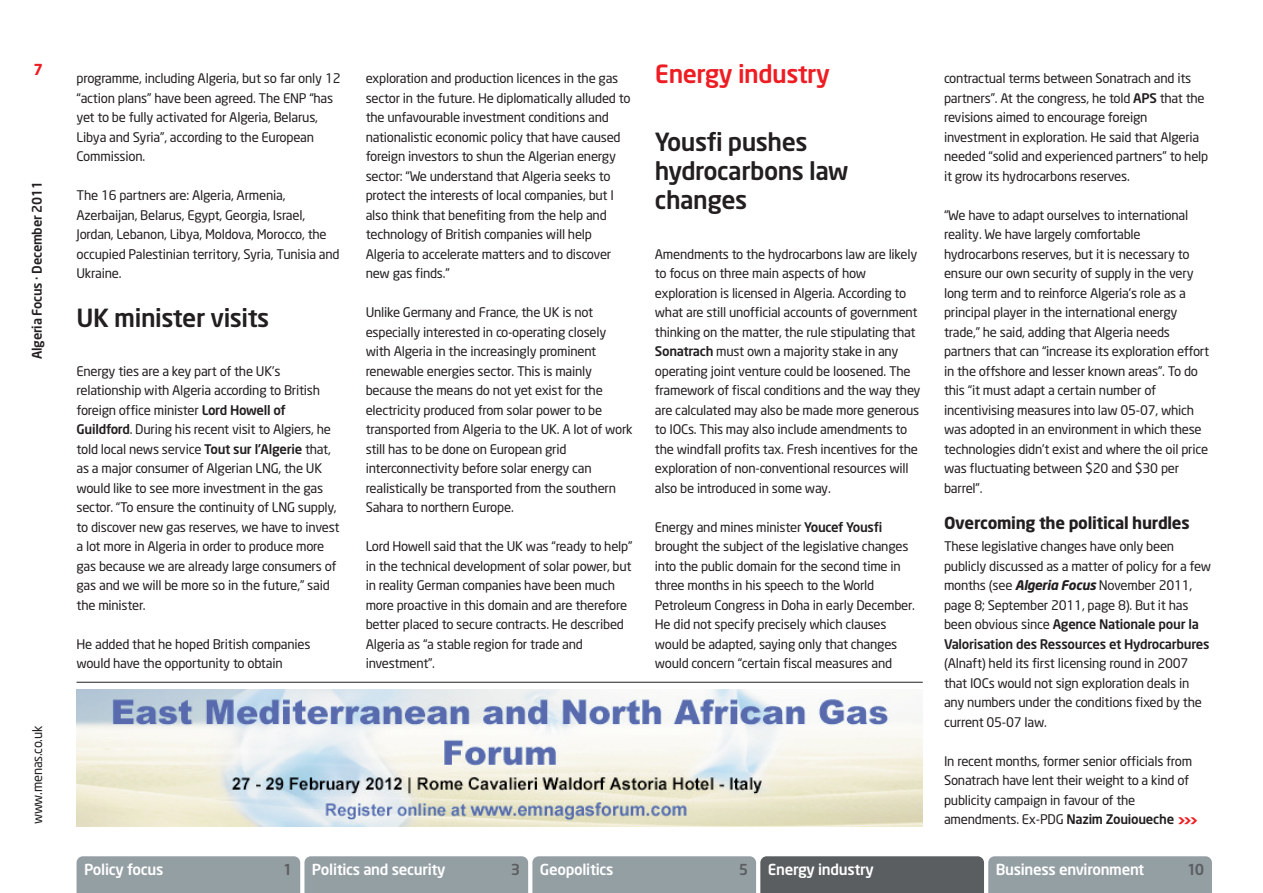
<style>
.page{position:relative;width:1263px;height:893px;background:#fff}
.page>*{position:absolute;margin:0;border:0;box-sizing:border-box;transform-origin:0 0}
.t1{font:500 24.75px/29.2px "Neo Sans";letter-spacing:-.02em;color:#231f20}
.t2{font:500 24.75px "Neo Sans";letter-spacing:-.02em;color:#ee1d23}
.t3{font:700 16.5px "Neo Sans";letter-spacing:-.02em;color:#231f20}
.t4{font:500 15px "Neo Sans";letter-spacing:-.02em;color:#fff}
.t5{font:500 15px "Neo Sans";color:#5b5e61}
.t6{font:700 15px "Neo Sans";color:#ee1d23}
.t7{font:13.2px/19.5px "Neo Sans";letter-spacing:-.02em;color:#231f20}
.t8{font:500 13.2px "Neo Sans";letter-spacing:-.02em;color:#231f20}
.s1{font-weight:500}
.s2{font-weight:700;font-style:italic}
.s3{font-weight:900;font-size:13.5px;color:#ee1d23}
</style>
<div class="page">
<svg style="left:77px;top:856px;width:1135px;height:37px;background:#8b9499"></svg>
<svg style="left:77px;top:681px;width:846px;height:146px"></svg>
<img style="left:77px;top:690px;width:846px;height:136px">
<hr style="left:77px;top:682px;width:846px;height:1px;background:#231f20">
<p class="t6" style="left:33px;top:64px;width:11px">7</p>
<p class="t8" style="left:32px;top:359px;width:180px;rotate:-90deg">Algeria Focus · December 2011</p>
<p class="t7" style="left:29px;top:824px;width:100px;rotate:-90deg">www.menas.co.uk</p>
<p class="t7" style="left:77px;top:70px;width:266px">programme, including Algeria, but so far only 12 “action plans” have been agreed. The ENP “has yet to be fully activated for Algeria, Belarus, Libya and Syria”, according to the European Commission.</p>
<p class="t7" style="left:77px;top:187px;width:265px">The 16 partners are: Algeria, Armenia, Azerbaijan, Belarus, Egypt, Georgia, Israel, Jordan, Lebanon, Libya, Moldova, Morocco, the occupied Palestinian territory, Syria, Tunisia and Ukraine.</p>
<h1 class="t1" style="left:77px;top:305px;width:194px">UK minister visits</h1>
<p class="t7" style="left:77px;top:362px;width:264px">Energy ties are a key part of the UK’s relationship with Algeria according to British foreign office minister <span class="s1">Lord Howell of Guildford</span>. During his recent visit to Algiers, he told local news service <span class="s1">Tout sur l’Algerie</span> that, as a major consumer of Algerian LNG, the UK would like to see more investment in the gas sector. “To ensure the continuity of LNG supply, to discover new gas reserves, we have to invest a lot more in Algeria in order to produce more gas because we are already large consumers of gas and we will be more so in the future,” said the minister.</p>
<p class="t7" style="left:77px;top:635px;width:236px">He added that he hoped British companies would have the opportunity to obtain</p>
<p class="t7" style="left:366px;top:70px;width:266px">exploration and production licences in the gas sector in the future. He diplomatically alluded to the unfavourable investment conditions and nationalistic economic policy that have caused foreign investors to shun the Algerian energy sector: “We understand that Algeria seeks to protect the interests of local companies, but I also think that benefiting from the help and technology of British companies will help Algeria to accelerate matters and to discover new gas finds.”</p>
<p class="t7" style="left:366px;top:304px;width:269px">Unlike Germany and France, the UK is not especially interested in co-operating closely with Algeria in the increasingly prominent renewable energies sector. This is mainly because the means do not yet exist for the electricity produced from solar power to be transported from Algeria to the UK. A lot of work still has to be done on European grid interconnectivity before solar energy can realistically be transported from the southern Sahara to northern Europe.</p>
<p class="t7" style="left:366px;top:538px;width:268px">Lord Howell said that the UK was “ready to help” in the technical development of solar power, but in reality German companies have been much more proactive in this domain and are therefore better placed to secure contracts. He described Algeria as “a stable region for trade and investment”.</p>
<h1 class="t2" style="left:655px;top:64px;width:177px">Energy industry</h1>
<h1 class="t1" style="left:655px;top:129px;width:195px">Yousfi pushes hydrocarbons law changes</h1>
<p class="t7" style="left:655px;top:245px;width:267px">Amendments to the hydrocarbons law are likely to focus on three main aspects of how exploration is licensed in Algeria. According to what are still unofficial accounts of government thinking on the matter, the rule stipulating that <span class="s1">Sonatrach</span> must own a majority stake in any operating joint venture could be loosened. The framework of fiscal conditions and the way they are calculated may also be made more generous to IOCs. This may also include amendments to the windfall profits tax. Fresh incentives for the exploration of non-conventional resources will also be introduced in some way.</p>
<p class="t7" style="left:655px;top:518px;width:261px">Energy and mines minister <span class="s1">Youcef Yousfi </span>brought the subject of the legislative changes into the public domain for the second time in three months in his speech to the World Petroleum Congress in Doha in early December.<br>He did not specify precisely which clauses would be adapted, saying only that changes would concern “certain fiscal measures and</p>
<p class="t7" style="left:944px;top:70px;width:266px">contractual terms between Sonatrach and its partners”. At the congress, he told <span class="s1">APS</span> that the revisions aimed to encourage foreign investment in exploration. He said that Algeria needed “solid and experienced partners” to help it grow its hydrocarbons reserves.</p>
<p class="t7" style="left:944px;top:207px;width:267px">“We have to adapt ourselves to international reality. We have largely comfortable hydrocarbons reserves, but it is necessary to ensure our own security of supply in the very long term and to reinforce Algeria’s role as a principal player in the international energy trade,” he said, adding that Algeria needs partners that can “increase its exploration effort in the offshore and lesser known areas”. To do this “it must adapt a certain number of incentivising measures into law 05-07, which was adopted in an environment in which these technologies didn’t exist and where the oil price was fluctuating between $20 and $30 per barrel”.</p>
<p class="t3" style="left:944px;top:516px;width:247px">Overcoming the political hurdles</p>
<p class="t7" style="left:944px;top:538px;width:269px">These legislative changes have only been publicly discussed as a matter of policy for a few months (see <span class="s2">Algeria Focus</span> November 2011, page 8; September 2011, page 8). But it has been obvious since <span class="s1">Agence Nationale pour la Valorisation des Ressources et Hydrocarbures</span></p>
<p class="t7" style="left:944px;top:655px;width:259px">(Alnaft) held its first licensing round in 2007 that IOCs would not sign exploration deals in any numbers under the conditions fixed by the current 05-07 law.</p>
<p class="t7" style="left:944px;top:752px;width:256px">In recent months, former senior officials from Sonatrach have lent their weight to a kind of publicity campaign in favour of the amendments. Ex-PDG <span class="s1">Nazim Zouioueche</span> <span class="s3">&gt;&gt;&gt;</span></p>
<p class="t4" style="left:84px;top:864px;width:81px">Policy focus</p>
<p class="t5" style="left:283px;top:864px;width:11px">1</p>
<p class="t4" style="left:312px;top:864px;width:135px">Politics and security</p>
<p class="t5" style="left:511px;top:864px;width:11px">3</p>
<p class="t4" style="left:540px;top:864px;width:75px">Geopolitics</p>
<p class="t5" style="left:739px;top:864px;width:11px">5</p>
<p class="t4" style="left:768px;top:864px;width:108px">Energy industry</p>
<p class="t4" style="left:996px;top:864px;width:150px">Business environment</p>
<p class="t5" style="left:1187px;top:864px;width:19px">10</p>
</div>
